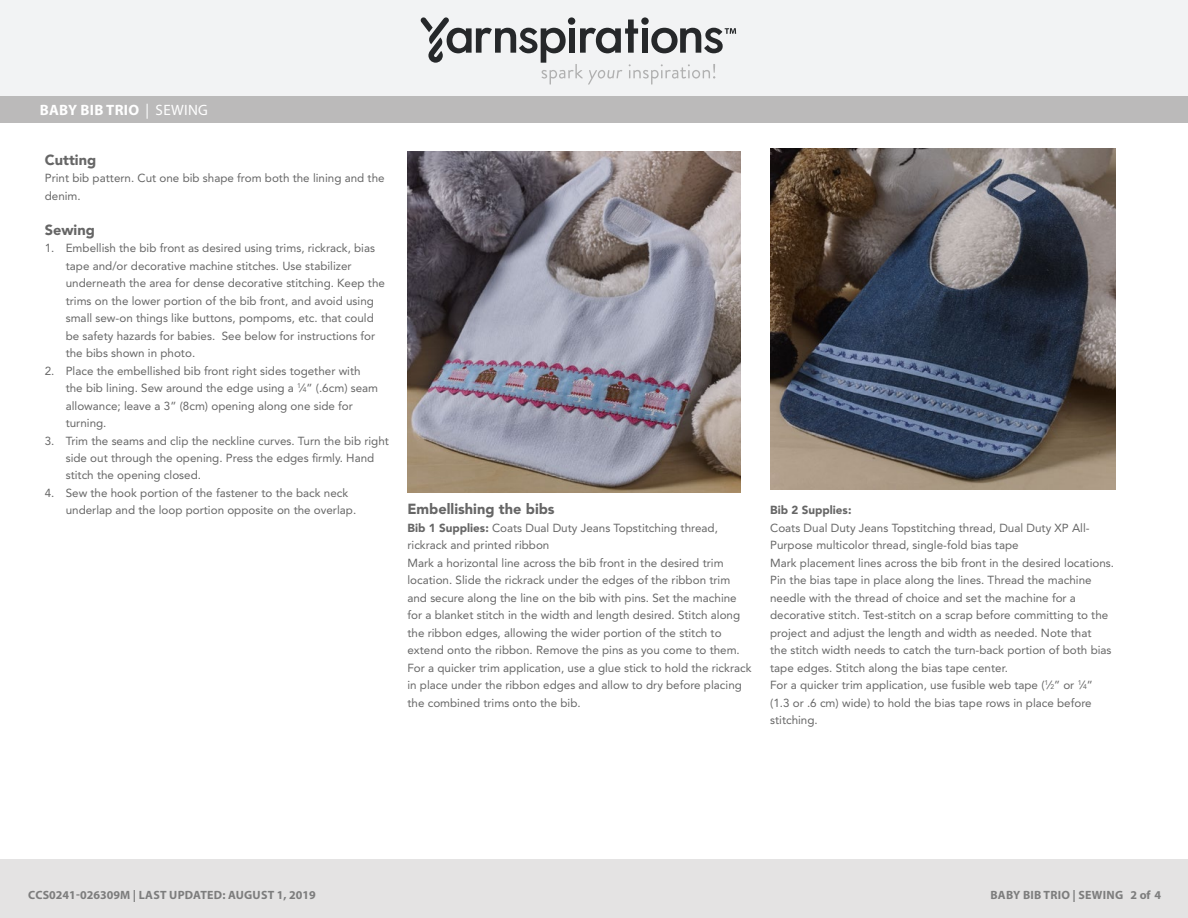
<style>
.page{position:relative;width:1188px;height:918px;background:#fff}
.page>*{position:absolute;margin:0;border:0;box-sizing:border-box;transform-origin:0 0}
.Head{font:700 15px "Myriad Pro";letter-spacing:.02em;color:#fff}
.t1{font:900 14.55px "Avenir LT Std";color:#666}
.t2{font:700 12px "Myriad Pro";letter-spacing:.02em;color:#7d7d7d}
.t3{font:11.7px/17.4px "Avenir LT Std";color:#666}
.s1{font-weight:400}
.s2{font-size:6.75px}
.s3{font-weight:900}
</style>
<div class="page">
<div style="left:0;top:0;width:1188px;height:98px;background:#f2f3f4"></div>
<svg style="left:421px;top:17px;width:315px;height:68px"></svg>
<div style="left:0;top:96px;width:1188px;height:27px;background:#bbbaba"></div>
<img style="left:770px;top:149px;width:345px;height:340px">
<img style="left:407px;top:152px;width:333px;height:341px">
<div style="left:0;top:860px;width:1188px;height:58px;background:#e4e3e3"></div>
<p class="Head" style="left:40px;top:100px;width:170px">BABY BIB TRIO <span class="s1">| SEWING</span></p>
<p class="t1" style="left:45px;top:151px;width:53px">Cutting</p>
<p class="t3" style="left:45px;top:170px;width:341px">Print bib pattern. Cut one bib shape from both the lining and the denim.</p>
<p class="t1" style="left:45px;top:221px;width:52px">Sewing</p>
<p class="t3" style="left:66px;top:240px;width:321px;text-indent:-21px">1. Embellish the bib front as desired using trims, rickrack, bias tape and/or decorative machine stitches. Use stabilizer underneath the area for dense decorative stitching. Keep the trims on the lower portion of the bib front, and avoid using small sew-on things like buttons, pompoms, etc. that could be safety hazards for babies. See below for instructions for the bibs shown in photo.</p>
<p class="t3" style="left:66px;top:362px;width:314px;text-indent:-21px">2. Place the embellished bib front right sides together with the bib lining. Sew around the edge using a <sup>1</sup>⁄<span class="s2">4</span>” (.6cm) seam allowance; leave a 3” (8cm) opening along one side for turning.</p>
<p class="t3" style="left:66px;top:432px;width:325px;text-indent:-21px">3. Trim the seams and clip the neckline curves. Turn the bib right side out through the opening. Press the edges firmly. Hand stitch the opening closed.</p>
<p class="t3" style="left:66px;top:484px;width:292px;text-indent:-21px">4. Sew the hook portion of the fastener to the back neck underlap and the loop portion opposite on the overlap.</p>
<p class="t1" style="left:407px;top:501px;width:149px">Embellishing the bibs</p>
<p class="t3" style="left:407px;top:519px;width:346px"><span class="s3">Bib 1 Supplies:</span> Coats Dual Duty Jeans Topstitching thread, rickrack and printed ribbon<br>Mark a horizontal line across the bib front in the desired trim location. Slide the rickrack under the edges of the ribbon trim and secure along the line on the bib with pins. Set the machine for a blanket stitch in the width and length desired. Stitch along the ribbon edges, allowing the wider portion of the stitch to extend onto the ribbon. Remove the pins as you come to them.<br>For a quicker trim application, use a glue stick to hold the rickrack in place under the ribbon edges and allow to dry before placing the combined trims onto the bib.</p>
<p class="t3" style="left:770px;top:502px;width:345px"><span class="s3">Bib 2 Supplies:<br></span>Coats Dual Duty Jeans Topstitching thread, Dual Duty XP All-Purpose multicolor thread, single-fold bias tape<br>Mark placement lines across the bib front in the desired locations.<br>Pin the bias tape in place along the lines. Thread the machine needle with the thread of choice and set the machine for a decorative stitch. Test-stitch on a scrap before committing to the project and adjust the length and width as needed. Note that<br>the stitch width needs to catch the turn-back portion of both bias tape edges. Stitch along the bias tape center.<br>For a quicker trim application, use fusible web tape (<sup>1</sup>⁄<span class="s2">2</span>” or <sup>1</sup>⁄<span class="s2">4</span>” (1.3 or .6 cm) wide) to hold the bias tape rows in place before stitching.</p>
<p class="t2" style="left:28px;top:887px;width:289px">CCS0241-026309M | LAST UPDATED: AUGUST 1, 2019</p>
<p class="t2" style="left:990px;top:887px;width:172px">BABY BIB TRIO | SEWING 2 of 4</p>
</div>
